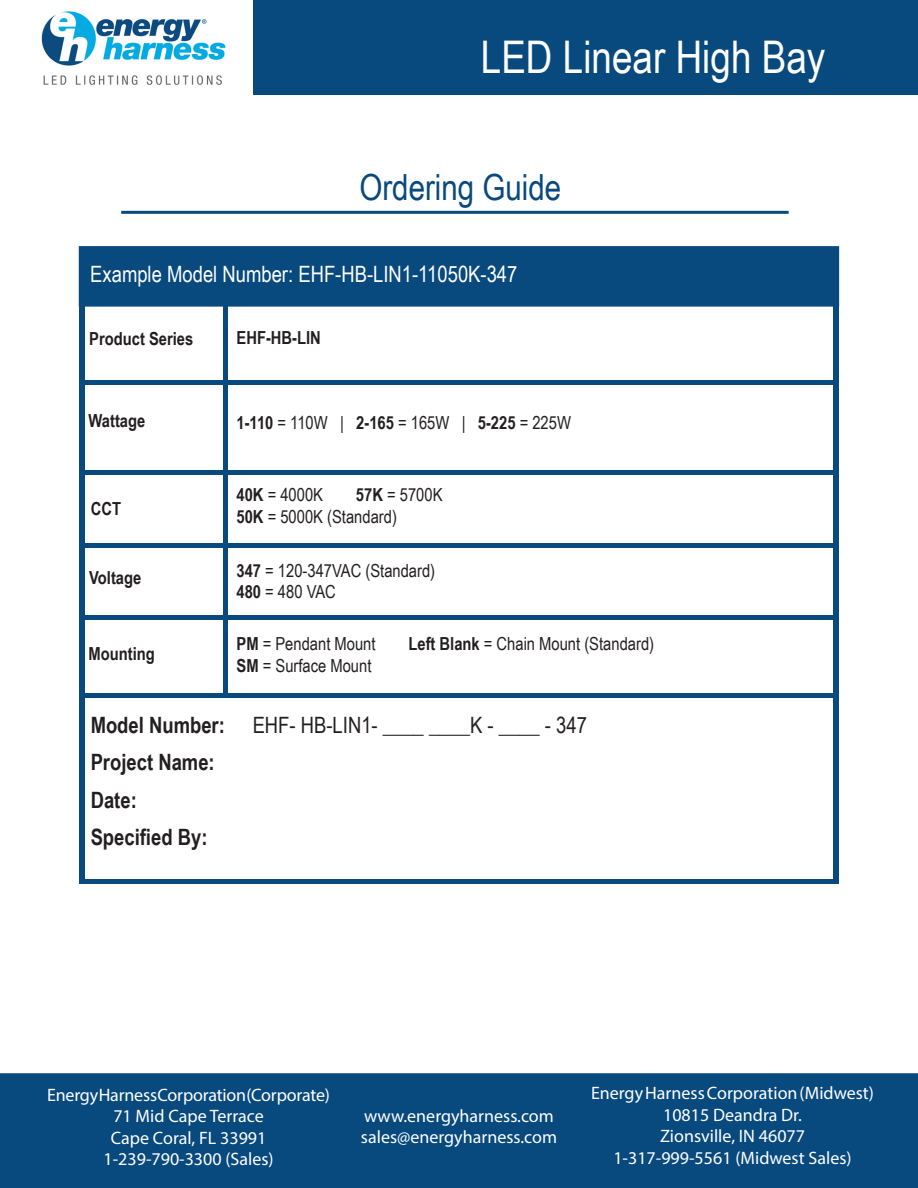
<style>
.page{position:relative;width:918px;height:1188px;background:#fff}
.page>*{position:absolute;margin:0;border:0;box-sizing:border-box;transform-origin:0 0}
.t1{font:45px "Arial Narrow";color:#fff}
.t2{font:36px "Arial Narrow";color:#08497e}
.t3{font:22.5px "Arial Narrow";color:#231f20}
.t4{font:22.5px "Arial Narrow";color:#fff}
.t5{font:700 22.5px "Arial Narrow";color:#231f20}
.t6{font:18px "Myriad Pro";color:#fff}
.t7{font:18px "Arial Narrow";color:#231f20}
.t8{font:700 18px "Arial Narrow";color:#231f20}
.s1{font-weight:700}
</style>
<div class="page">
<div style="left:1px;top:1074px;width:916px;height:113px;background:#08497e"></div>
<div style="left:0;top:1073px;width:918px;height:115px;border:2px solid #08497e"></div>
<div style="left:79px;top:246px;width:760px;height:61px;background:#08497e;border:2px solid #08497e"></div>
<hr style="left:121px;top:211px;width:668px;height:3px;background:#08497e">
<div style="left:223px;top:302px;width:5px;height:394px;background:#08497e"></div>
<div style="left:834px;top:303px;width:5px;height:580px;background:#08497e"></div>
<hr style="left:81px;top:381px;width:756px;height:4px;background:#08497e">
<hr style="left:81px;top:544px;width:754px;height:4px;background:#08497e">
<hr style="left:82px;top:615px;width:756px;height:4px;background:#08497e">
<hr style="left:81px;top:694px;width:756px;height:4px;background:#08497e">
<div style="left:79px;top:303px;width:6px;height:580px;background:#08497e"></div>
<hr style="left:82px;top:879px;width:757px;height:4px;background:#08497e">
<div style="left:253px;top:0;width:665px;height:95px;background:#08497e"></div>
<img style="left:41px;top:11px;width:185px;height:74px">
<div style="left:80px;top:470px;width:754px;height:5px;background:#08497e"></div>
<p class="t1" style="left:481px;top:24px;width:346px">LED Linear High Bay</p>
<p class="t2" style="left:360px;top:161px;width:203px">Ordering Guide</p>
<p class="t4" style="left:90px;top:258px;width:429px">Example Model Number: EHF-HB-LIN1-11050K-347</p>
<p class="t8" style="left:89px;top:325px;width:106px">Product Series</p>
<p class="t8" style="left:237px;top:324px;width:86px">EHF-HB-LIN</p>
<p class="t8" style="left:88px;top:407px;width:58px">Wattage</p>
<p class="t7" style="left:237px;top:410px;width:336px"><span class="s1">1-110</span> = 110W | <span class="s1">2-165</span> = 165W | <span class="s1">5-225</span> = 225W</p>
<p class="t8" style="left:91px;top:495px;width:32px">CCT</p>
<p class="t8" style="left:89px;top:564px;width:54px">Voltage</p>
<p class="t8" style="left:88px;top:640px;width:68px">Mounting</p>
<p class="t7" style="left:237px;top:482px;width:88px"><span class="s1">40K</span> = 4000K</p>
<p class="t7" style="left:356px;top:482px;width:88px"><span class="s1">57K</span> = 5700K</p>
<p class="t7" style="left:237px;top:503px;width:162px"><span class="s1">50K</span> = 5000K (Standard)</p>
<p class="t7" style="left:237px;top:557px;width:200px"><span class="s1">347</span> = 120-347VAC (Standard)</p>
<p class="t7" style="left:237px;top:579px;width:101px"><span class="s1">480</span> = 480 VAC</p>
<p class="t7" style="left:237px;top:631px;width:141px"><span class="s1">PM</span> = Pendant Mount</p>
<p class="t7" style="left:408px;top:631px;width:247px"><span class="s1">Left Blank</span> = Chain Mount (Standard)</p>
<p class="t7" style="left:237px;top:653px;width:136px"><span class="s1">SM</span> = Surface Mount</p>
<p class="t3" style="left:91px;top:709px;width:498px"><span class="s1">Model Number:</span> EHF- HB-LIN1- ____ ____K - ____ - 347</p>
<p class="t5" style="left:91px;top:746px;width:126px">Project Name:</p>
<p class="t5" style="left:91px;top:783px;width:48px">Date:</p>
<p class="t5" style="left:91px;top:821px;width:118px">Specified By:</p>
<p class="t6" style="left:47px;top:1083px;width:284px">Energy Harness Corporation (Corporate)</p>
<p class="t6" style="left:113px;top:1105px;width:152px">71 Mid Cape Terrace</p>
<p class="t6" style="left:111px;top:1127px;width:157px">Cape Coral, FL 33991</p>
<p class="t6" style="left:104px;top:1148px;width:172px">1-239-790-3300 (Sales)</p>
<p class="t6" style="left:364px;top:1105px;width:191px">www.energyharness.com</p>
<p class="t6" style="left:361px;top:1126px;width:198px">sales@energyharness.com</p>
<p class="t6" style="left:591px;top:1082px;width:284px">Energy Harness Corporation (Midwest)</p>
<p class="t6" style="left:663px;top:1103px;width:140px">10815 Deandra Dr.</p>
<p class="t6" style="left:660px;top:1125px;width:147px">Zionsville, IN 46077</p>
<p class="t6" style="left:613px;top:1147px;width:240px">1-317-999-5561 (Midwest Sales)</p>
</div>
